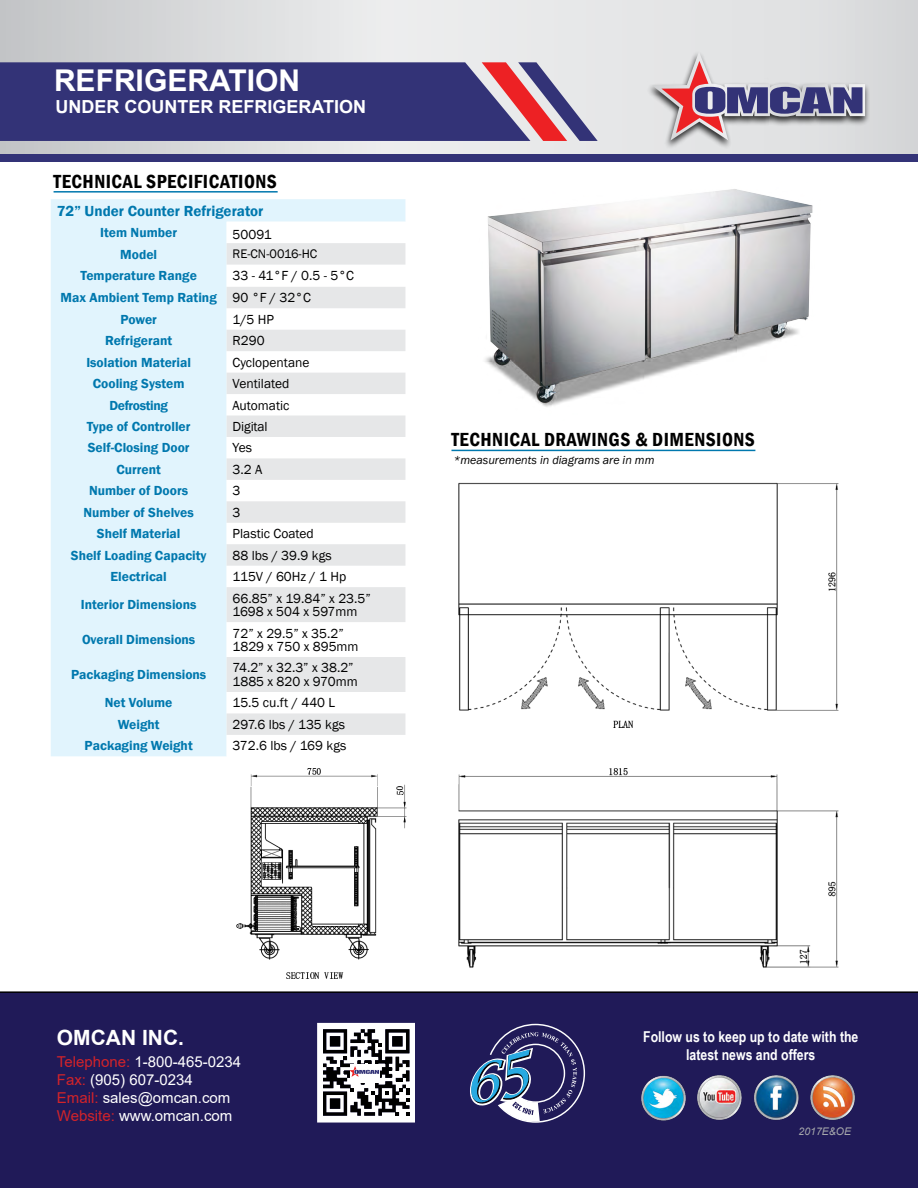
<style>
.page{position:relative;width:918px;height:1188px;background:#fff}
.page>*{position:absolute;margin:0;border:0;box-sizing:border-box;transform-origin:0 0}
.t1{font:700 30px "Arial";color:#fff}
.t2{font:700 21px "Arial";color:#fff}
.t3{font:600 condensed 19.5px "Franklin Gothic";letter-spacing:.025em;color:#000}
.t4{font:700 18px "Arial";color:#fff}
.t5{font:15px/18px "Arial";color:#fff}
.t6{font:700 15px/18px "Arial Narrow";color:#fff;text-align:center}
.t7{font:600 15px "Franklin Gothic";color:#0078ae}
.t8{font:600 13.5px "Franklin Gothic";color:#0078ae}
.t9{font:13.5px/13.5px "Franklin Gothic";color:#000}
.t10{font:600 13.5px "Franklin Gothic";letter-spacing:-.03em;color:#0078ae}
.t11{font:12.75px "Franklin Gothic";color:#000}
.t12{font:italic 12px "Franklin Gothic";color:#000}
.t13{font:italic 10.5px "Arial";color:#a7a9ac}
.s1{font-weight:400;color:#000}
.s2{color:#d2232a}
</style>
<div class="page">
<div style="left:0;top:991px;width:918px;height:197px;background:#201a58"></div>
<img style="left:639px;top:1065px;width:238px;height:66px">
<svg style="left:317px;top:1023px;width:98px;height:100px"></svg>
<svg style="left:0;top:0;width:918px;height:154px;background:#dedfe0"></svg>
<svg style="left:0;top:62px;width:598px;height:79px;background:#4c447f"></svg>
<div style="left:0;top:154px;width:918px;height:8px;background:#337"></div>
<div style="left:646px;top:50px;width:224px;height:99px;background:#000;opacity:.8"></div>
<svg style="left:652px;top:52px;width:213px;height:88px;background:#b8acba"></svg>
<svg style="left:467px;top:1024px;width:118px;height:99px;background:#44487a"></svg>
<div style="left:51px;top:199px;width:354px;height:557px;background:#e1f4fd"></div>
<svg style="left:227px;top:222px;width:178px;height:534px"></svg>
<svg style="left:227px;top:243px;width:178px;height:492px;fill:#e6e7e8"></svg>
<hr style="left:54px;top:191px;width:224px;height:2px;background:#0078ae">
<hr style="left:451px;top:450px;width:304px;height:1px;background:#0078ae">
<img style="left:459px;top:482px;width:379px;height:245px">
<img style="left:459px;top:769px;width:379px;height:199px">
<img style="left:485px;top:189px;width:328px;height:218px">
<img style="left:236px;top:768px;width:171px;height:210px">
<h1 class="t1" style="left:54px;top:59px;width:248px">REFRIGERATION</h1>
<h3 class="t4" style="left:56px;top:94px;width:312px">UNDER COUNTER REFRIGERATION</h3>
<h3 class="t3" style="left:54px;top:168px;width:225px">TECHNICAL SPECIFICATIONS</h3>
<p class="t7" style="left:57px;top:201px;width:208px">72” Under Counter Refrigerator</p>
<p class="t8" style="left:100px;top:224px;width:78px">Item Number</p>
<p class="t9" style="left:233px;top:228px;width:41px">50091</p>
<p class="t8" style="left:120px;top:246px;width:38px">Model</p>
<p class="t11" style="left:233px;top:246px;width:86px">RE-CN-0016-HC</p>
<p class="t8" style="left:81px;top:268px;width:118px">Temperature Range</p>
<p class="t9" style="left:233px;top:269px;width:123px">33 - 41°F / 0.5 - 5°C</p>
<p class="t8" style="left:61px;top:289px;width:252px">Max Ambient Temp Rating <span class="s1">90 °F / 32°C</span></p>
<p class="t8" style="left:120px;top:311px;width:38px">Power</p>
<p class="t9" style="left:233px;top:313px;width:43px">1/5 HP</p>
<p class="t8" style="left:105px;top:332px;width:69px">Refrigerant</p>
<p class="t9" style="left:233px;top:334px;width:34px">R290</p>
<p class="t8" style="left:86px;top:354px;width:106px">Isolation Material</p>
<p class="t9" style="left:233px;top:356px;width:78px">Cyclopentane</p>
<p class="t8" style="left:93px;top:375px;width:93px">Cooling System</p>
<p class="t9" style="left:233px;top:377px;width:58px">Ventilated</p>
<p class="t10" style="left:110px;top:397px;width:60px">Defrosting</p>
<p class="t9" style="left:233px;top:399px;width:58px">Automatic</p>
<p class="t8" style="left:87px;top:418px;width:105px">Type of Controller</p>
<p class="t9" style="left:233px;top:420px;width:37px">Digital</p>
<p class="t8" style="left:88px;top:440px;width:103px">Self-Closing Door</p>
<p class="t9" style="left:233px;top:441px;width:21px">Yes</p>
<p class="t8" style="left:116px;top:461px;width:46px">Current</p>
<p class="t9" style="left:233px;top:463px;width:31px">3.2 A</p>
<p class="t8" style="left:89px;top:482px;width:101px">Number of Doors</p>
<p class="t9" style="left:233px;top:484px;width:9px">3</p>
<p class="t8" style="left:84px;top:504px;width:112px">Number of Shelves</p>
<p class="t9" style="left:233px;top:506px;width:9px">3</p>
<p class="t8" style="left:97px;top:525px;width:85px">Shelf Material</p>
<p class="t9" style="left:233px;top:527px;width:83px">Plastic Coated</p>
<p class="t8" style="left:71px;top:547px;width:137px">Shelf Loading Capacity</p>
<p class="t9" style="left:233px;top:549px;width:101px">88 lbs / 39.9 kgs</p>
<p class="t8" style="left:111px;top:568px;width:58px">Electrical</p>
<p class="t9" style="left:233px;top:570px;width:115px">115V / 60Hz / 1 Hp</p>
<p class="t8" style="left:81px;top:597px;width:117px">Interior Dimensions</p>
<p class="t9" style="left:233px;top:592px;width:140px">66.85” x 19.84” x 23.5”<br>1698 x 504 x 597mm</p>
<p class="t8" style="left:82px;top:631px;width:115px">Overall Dimensions</p>
<p class="t9" style="left:233px;top:627px;width:127px">72” x 29.5” x 35.2”<br>1829 x 750 x 895mm</p>
<p class="t8" style="left:71px;top:666px;width:137px">Packaging Dimensions</p>
<p class="t9" style="left:233px;top:662px;width:127px">74.2” x 32.3” x 38.2”<br>1885 x 820 x 970mm</p>
<p class="t8" style="left:105px;top:695px;width:69px">Net Volume</p>
<p class="t9" style="left:233px;top:696px;width:104px">15.5 cu.ft / 440 L</p>
<p class="t8" style="left:118px;top:716px;width:43px">Weight</p>
<p class="t9" style="left:233px;top:718px;width:114px">297.6 lbs / 135 kgs</p>
<p class="t8" style="left:85px;top:738px;width:110px">Packaging Weight</p>
<p class="t9" style="left:233px;top:739px;width:115px">372.6 lbs / 169 kgs</p>
<h3 class="t3" style="left:451px;top:427px;width:305px">TECHNICAL DRAWINGS &amp; DIMENSIONS</h3>
<p class="t12" style="left:453px;top:453px;width:203px">*measurements in diagrams are in mm</p>
<h2 class="t2" style="left:57px;top:1009px;width:129px">OMCAN INC.</h2>
<p class="t5" style="left:57px;top:1053px;width:186px"><span class="s2">Telephone:</span> 1-800-465-0234<br><span class="s2">Fax:</span> (905) 607-0234<br><span class="s2">Email:</span> sales@omcan.com<br><span class="s2">Website:</span> www.omcan.com</p>
<h2 class="t2" style="left:57px;top:1023px;width:129px">OMCAN INC.</h2>
<p class="t6" style="left:643px;top:1027px;width:217px">Follow us to keep up to date with the latest news and offers</p>
<p class="t13" style="left:799px;top:1125px;width:54px">2017E&amp;OE</p>
</div>
